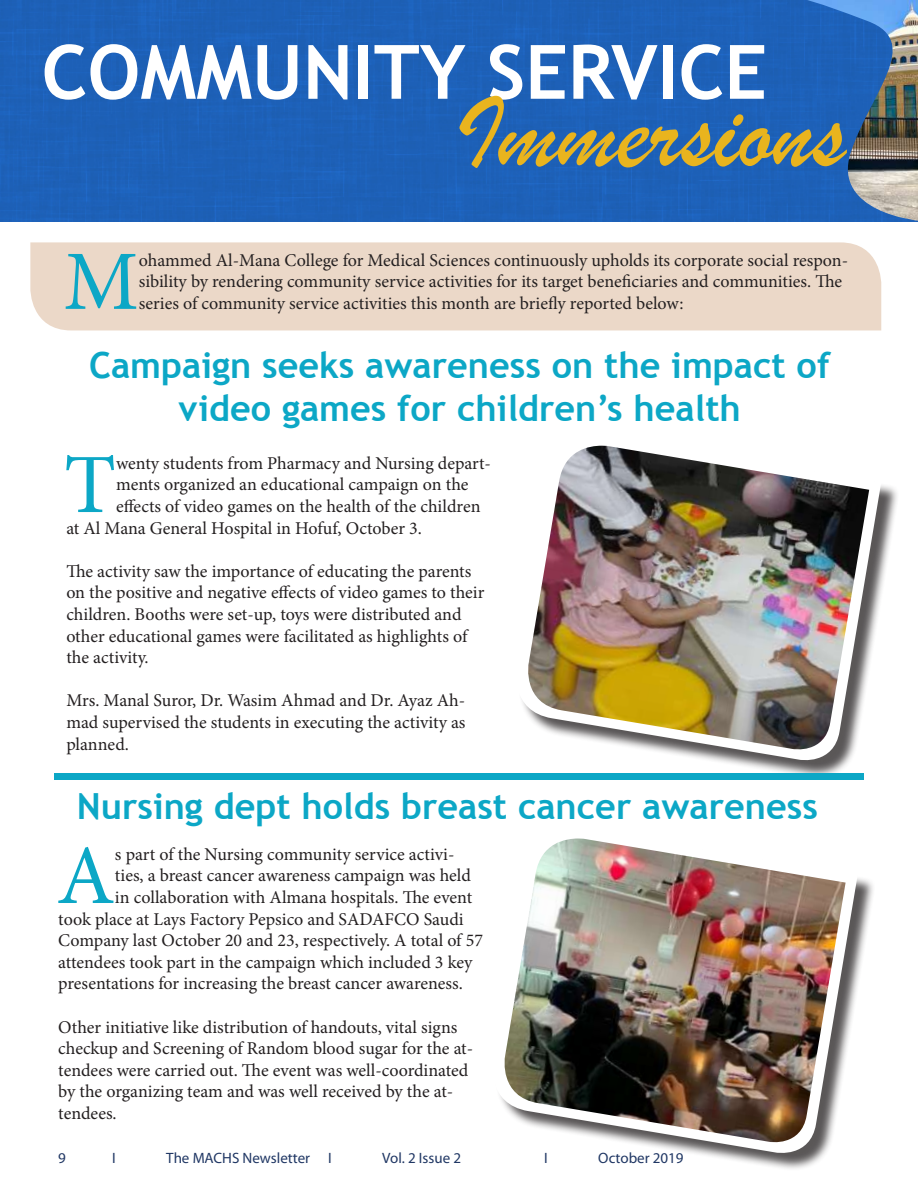
<style>
.page{position:relative;width:918px;height:1188px;background:#fff}
.page>*{position:absolute;margin:0;border:0;box-sizing:border-box;transform-origin:0 0}
.t1{font:108px "Brush Script";color:#e9b41e}
.t2{font:84.45px "Minion Pro";color:#0ca7c6}
.t3{font:700 75px "Trebuchet MS";color:#fff}
.t4{font:700 36px/43.2px "Trebuchet MS";color:#0ca7c6;text-align:center}
.t5{font:18px/21.6px "Minion Pro";color:#231f20}
.t6{font:15px "Myriad Pro";color:#203764}
</style>
<div class="page">
<div style="left:0;top:1px;width:806px;height:220px;background:#1d60b7"></div>
<img style="left:806px;top:0;width:112px;height:221px">
<div style="left:30px;top:242px;width:851px;height:88px;background:#ebd8c8"></div>
<div style="left:519px;top:437px;width:380px;height:342px;background:#231f20;opacity:.75"></div>
<svg style="left:519px;top:437px;width:362px;height:328px"></svg>
<svg style="left:522px;top:439px;width:347px;height:7px"></svg>
<img style="left:522px;top:446px;width:347px;height:308px">
<div style="left:54px;top:773px;width:810px;height:7px;background:#0ca7c6"></div>
<div style="left:495px;top:830px;width:381px;height:342px;background:#231f20;opacity:.75"></div>
<svg style="left:495px;top:830px;width:363px;height:328px"></svg>
<svg style="left:498px;top:832px;width:348px;height:315px"></svg>
<img style="left:499px;top:839px;width:347px;height:308px">
<h3 class="t3" style="left:42px;top:25px;width:727px">COMMUNITY SERVICE</h3>
<h1 class="t1" style="left:456px;top:67px;width:391px">Immersions</h1>
<h2 class="t2" style="left:63px;top:225px;width:77px">M</h2>
<p class="t5" style="left:139px;top:249px;width:711px">ohammed Al-Mana College for Medical Sciences continuously upholds its corporate social respon&shy;sibility by rendering community service activities for its target beneficiaries and communities. The series of community service activities this month are briefly reported below:</p>
<h3 class="t4" style="left:89px;top:344px;width:743px">Campaign seeks awareness on the impact of video games for children’s health</h3>
<h2 class="t2" style="left:64px;top:429px;width:54px">T</h2>
<p class="t5" style="left:116px;top:452px;width:376px">wenty students from Pharmacy and Nursing depart-</p>
<p class="t5" style="left:116px;top:474px;width:354px">ments organized an educational campaign on the</p>
<p class="t5" style="left:116px;top:496px;width:366px">effects of video games on the health of the children</p>
<p class="t5" style="left:66px;top:517px;width:357px">at Al Mana General Hospital in Hofuf, October 3.</p>
<p class="t5" style="left:66px;top:560px;width:420px">The activity saw the importance of educating the parents on the positive and negative effects of video games to their children. Booths were set-up, toys were distributed and other educational games were facilitated as highlights of the activity.</p>
<p class="t5" style="left:66px;top:690px;width:401px;text-align:justify">Mrs. Manal Suror, Dr. Wasim Ahmad and Dr. Ayaz Ah&shy;mad supervised the students in executing the activity as planned.</p>
<h3 class="t4" style="left:77px;top:785px;width:743px">Nursing dept holds breast cancer awareness</h3>
<h2 class="t2" style="left:57px;top:819px;width:60px">A</h2>
<p class="t5" style="left:115px;top:843px;width:341px">s part of the Nursing community service activi-</p>
<p class="t5" style="left:115px;top:865px;width:357px">ties, a breast cancer awareness campaign was held</p>
<p class="t5" style="left:115px;top:887px;width:359px">in collaboration with Almana hospitals. The event</p>
<p class="t5" style="left:58px;top:908px;width:407px">took place at Lays Factory Pepsico and SADAFCO Saudi</p>
<p class="t5" style="left:58px;top:930px;width:426px">Company last October 20 and 23, respectively. A total of 57</p>
<p class="t5" style="left:58px;top:951px;width:416px">attendees took part in the campaign which included 3 key</p>
<p class="t5" style="left:58px;top:973px;width:406px">presentations for increasing the breast cancer awareness.</p>
<p class="t5" style="left:58px;top:1016px;width:416px">Other initiative like distribution of handouts, vital signs checkup and Screening of Random blood sugar for the at&shy;tendees were carried out. The event was well-coordinated by the organizing team and was well received by the at&shy;tendees.</p>
<p class="t6" style="left:58px;top:1148px;width:9px">9</p>
<p class="t6" style="left:112px;top:1148px;width:5px">I</p>
<p class="t6" style="left:166px;top:1148px;width:167px">The MACHS Newsletter I</p>
<p class="t6" style="left:382px;top:1148px;width:80px">Vol. 2 Issue 2</p>
<p class="t6" style="left:544px;top:1148px;width:5px">I</p>
<p class="t6" style="left:598px;top:1148px;width:87px">October 2019</p>
</div>
